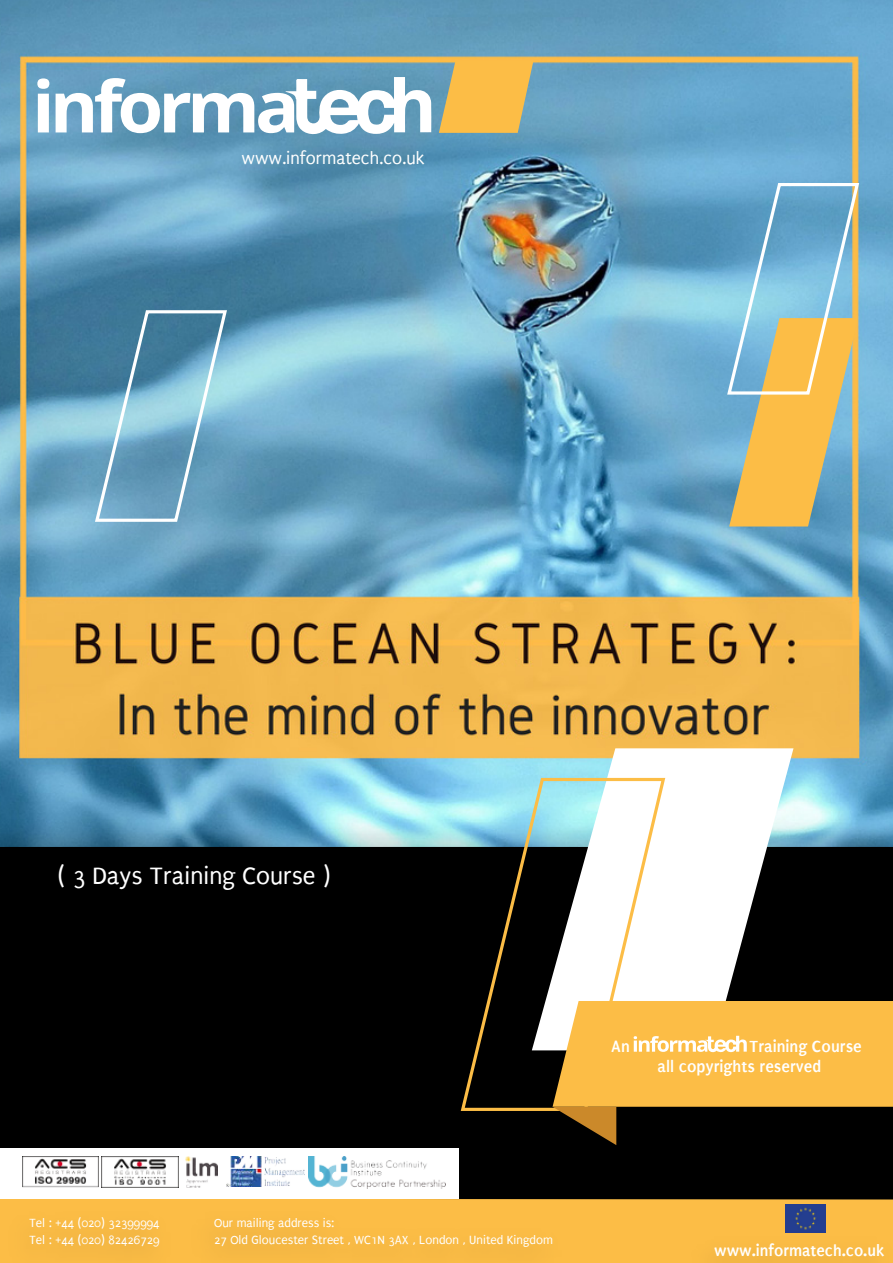
<style>
.page{position:relative;width:893px;height:1263px;background:#fff}
.page>*{position:absolute;margin:0;border:0;box-sizing:border-box;transform-origin:0 0}
.t1{font:25.5px "Puritan";color:#fff}
.t2{font:18.45px "Puritan";color:#fff}
.t3{font:700 17.25px/19.8px "Puritan";color:#fff}
.t4{font:700 16.95px "Puritan";color:#fff}
.t5{font:12.75px/17px "Puritan";color:#fff}
</style>
<div class="page">
<img style="left:0;top:0;width:893px;height:809px">
<svg style="left:439px;top:60px;width:95px;height:73px;background:#e2b75a"></svg>
<img style="left:0;top:809px;width:893px;height:38px">
<div style="left:0;top:847px;width:893px;height:351px;background:#000"></div>
<svg style="left:532px;top:748px;width:261px;height:253px"></svg>
<svg style="left:93px;top:309px;width:136px;height:215px;background:#6ea4be"></svg>
<svg style="left:461px;top:778px;width:204px;height:333px"></svg>
<div style="left:601px;top:1198px;width:292px;height:65px;background:#fcbd46"></div>
<div style="left:0;top:911px;width:483px;height:198px;background:#000"></div>
<div style="left:0;top:1199px;width:179px;height:64px;background:#fabb45"></div>
<div style="left:179px;top:1197px;width:422px;height:66px;background:#fbbc45"></div>
<div style="left:679px;top:1223px;width:214px;height:40px;background:#fabc45"></div>
<svg style="left:725px;top:181px;width:136px;height:345px;background:#a9b79e"></svg>
<svg style="left:37px;top:78px;width:12px;height:54px"></svg>
<svg style="left:56px;top:77px;width:375px;height:59px"></svg>
<svg style="left:553px;top:1001px;width:340px;height:144px;background:#bb8e3a"></svg>
<img style="left:785px;top:1205px;width:41px;height:27px">
<div style="left:0;top:1148px;width:458px;height:50px;background:#fff"></div>
<img style="left:22px;top:1156px;width:76px;height:32px">
<img style="left:102px;top:1156px;width:76px;height:31px">
<img style="left:186px;top:1156px;width:32px;height:31px">
<img style="left:227px;top:1156px;width:78px;height:30px">
<img style="left:308px;top:1156px;width:137px;height:33px">
<h2 class="t2" style="left:241px;top:148px;width:185px">www.informatech.co.uk</h2>
<h1 class="t1" style="left:58px;top:862px;width:274px">( 3 Days Training Course )</h1>
<p class="t5" style="left:29px;top:1214px;width:132px">Tel : +44 (020) 32399994<br>Tel : +44 (020) 82426729</p>
<p class="t5" style="left:214px;top:1214px;width:340px">Our mailing address is:<br>27 Old Gloucester Street , WC1N 3AX , London , United Kingdom</p>
<h3 class="t3" style="left:611px;top:1037px;width:20px">An</h3>
<h3 class="t3" style="left:658px;top:1037px;width:206px;text-indent:92px">Training Course all copyrights reserved</h3>
<h3 class="t4" style="left:714px;top:1241px;width:171px">www.informatech.co.uk</h3>
</div>
